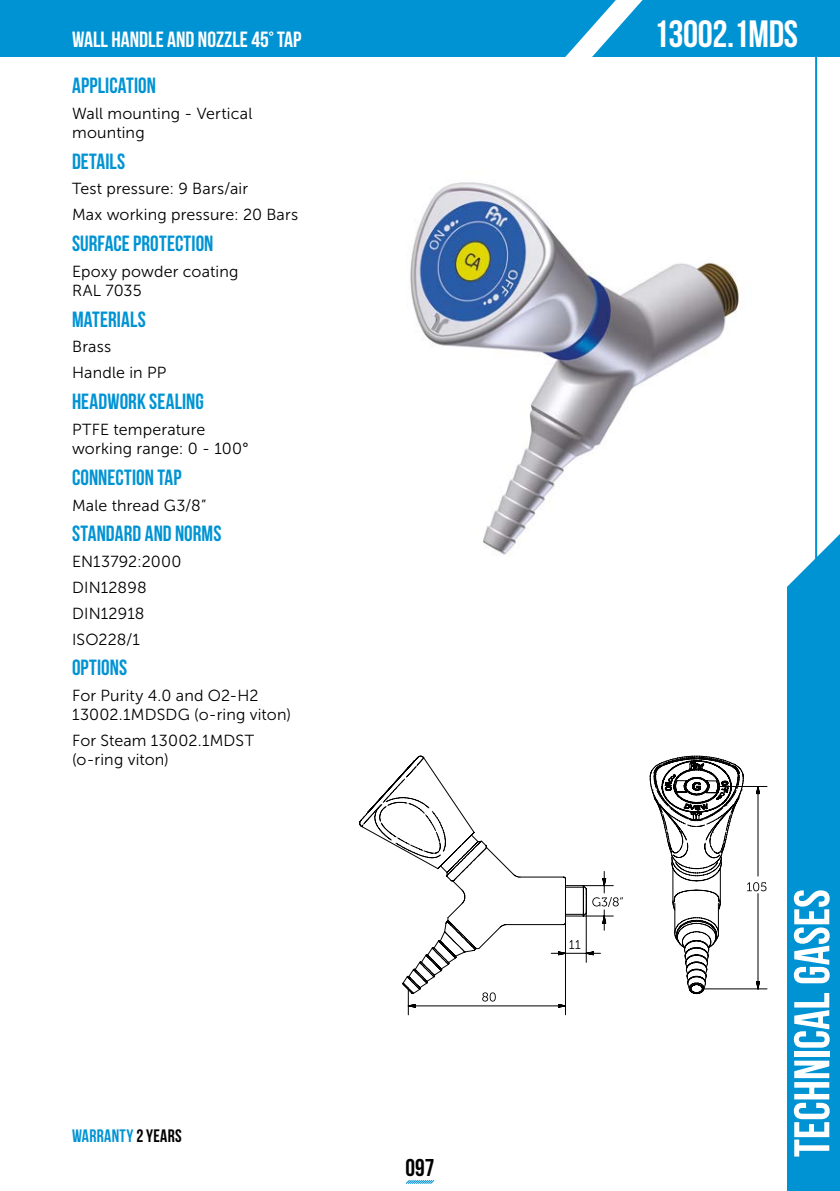
<style>
.page{position:relative;width:840px;height:1191px;background:#fff}
.page>*{position:absolute;margin:0;border:0;box-sizing:border-box;transform-origin:0 0}
.t1{font:50px "Bebas Neue";color:#fff}
.t2{font:38px "Bebas Neue";letter-spacing:-.01em;color:#fff}
.t3{font:24.2px "Bebas Neue";color:#000}
.t4{font:22px "Bebas Neue";letter-spacing:.005em;color:#0093d3}
.t5{font:22px "Bebas Neue";color:#fff}
.t6{font:18px "Bebas Neue";letter-spacing:.02em;color:#0093d3}
.t7{font:16px/19px "Museo Sans 300";letter-spacing:.01em;color:#000}
.s1{color:#000}
</style>
<div class="page">
<div style="left:787px;top:534px;width:52px;height:657px;background:#0093d3"></div>
<div style="left:0;top:0;width:839px;height:57px;background:#0093d3"></div>
<hr style="left:814px;top:50px;width:2px;height:555px;background:#0093d3">
<svg style="left:405px;top:1180px;width:30px;height:4px"></svg>
<svg style="left:565px;top:0;width:78px;height:57px"></svg>
<svg style="left:359px;top:755px;width:263px;height:260px"></svg>
<svg style="left:649px;top:755px;width:118px;height:239px"></svg>
<img style="left:410px;top:182px;width:330px;height:373px">
<h3 class="t5" style="left:72px;top:27px;width:231px">WALL HANDLE AND NOZZLE 45° TAP</h3>
<h3 class="t4" style="left:72px;top:73px;width:85px">APPLICATION</h3>
<p class="t7" style="left:72px;top:104px;width:182px">Wall mounting - Vertical mounting</p>
<h3 class="t4" style="left:72px;top:149px;width:55px">DETAILS</h3>
<p class="t7" style="left:72px;top:176px;width:227px;line-height:25.8px">Test pressure: 9 Bars/air<br>Max working pressure: 20 Bars</p>
<h3 class="t4" style="left:72px;top:231px;width:143px">SURFACE PROTECTION</h3>
<p class="t7" style="left:72px;top:262px;width:168px">Epoxy powder coating<br>RAL 7035</p>
<h3 class="t4" style="left:72px;top:307px;width:75px">MATERIALS</h3>
<p class="t7" style="left:72px;top:334px;width:96px;line-height:25.8px">Brass<br>Handle in PP</p>
<h3 class="t4" style="left:72px;top:389px;width:133px">HEADWORK SEALING</h3>
<p class="t7" style="left:72px;top:420px;width:178px">PTFE temperature working range: 0 - 100°</p>
<h3 class="t4" style="left:72px;top:465px;width:111px">CONNECTION TAP</h3>
<p class="t7" style="left:72px;top:495px;width:136px">Male thread G3/8”</p>
<h3 class="t4" style="left:72px;top:521px;width:151px">STANDARD AND NORMS</h3>
<p class="t7" style="left:72px;top:549px;width:111px;line-height:25.8px">EN13792:2000<br>DIN12898<br>DIN12918<br>ISO228/1</p>
<h3 class="t4" style="left:72px;top:656px;width:57px">OPTIONS</h3>
<p class="t7" style="left:72px;top:686px;width:220px">For Purity 4.0 and O2-H2<br>13002.1MDSDG (o-ring viton)</p>
<p class="t7" style="left:72px;top:731px;width:183px">For Steam 13002.1MDST (o-ring viton)</p>
<p class="t6" style="left:72px;top:1126px;width:111px">WARRANTY<span class="s1">2 YEARS</span></p>
<h3 class="t3" style="left:405px;top:1154px;width:30px">097</h3>
<h2 class="t2" style="left:653px;top:13px;width:146px">13002.1MDS</h2>
<h1 class="t1" style="left:784px;top:1157px;width:269px;rotate:-90deg">TECHNICAL GASES</h1>
</div>
